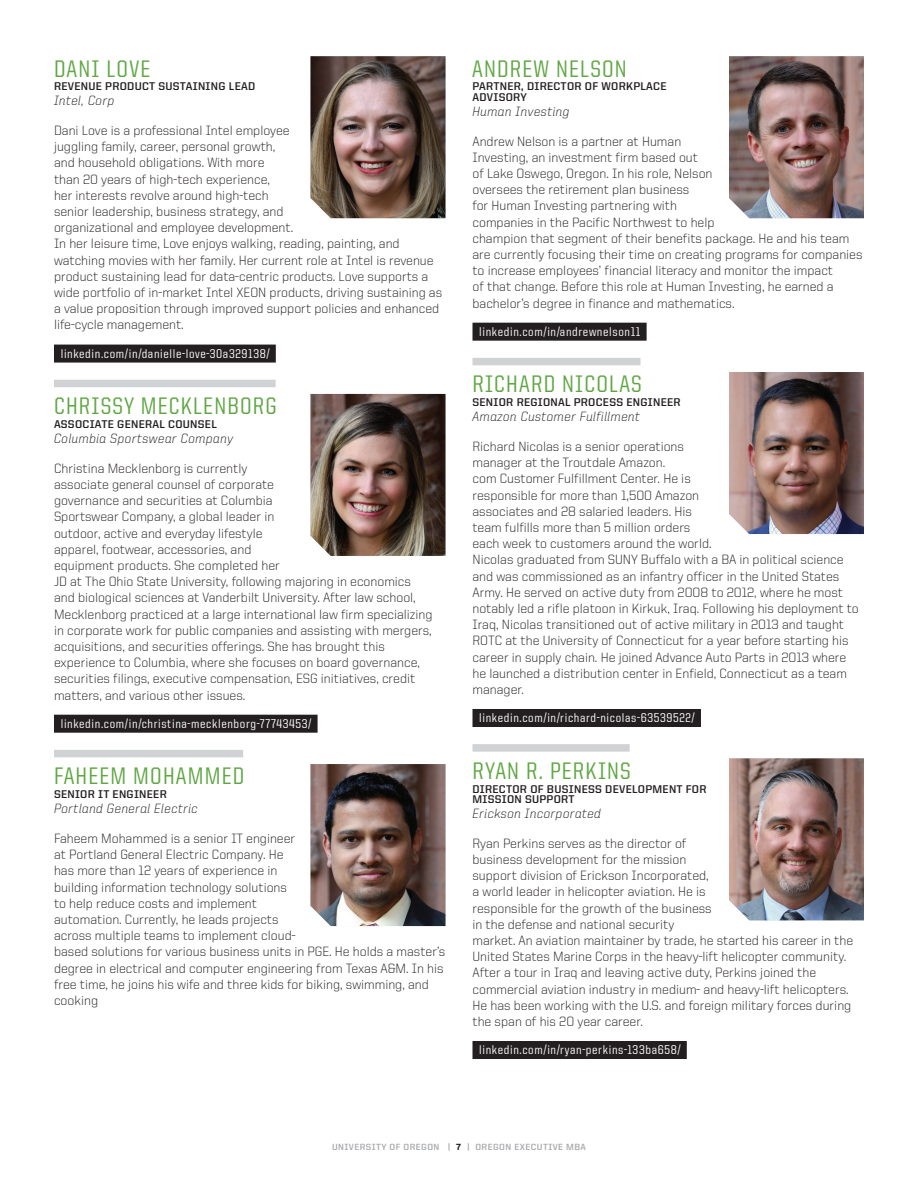
<style>
.page{position:relative;width:918px;height:1188px;background:#fff}
.page>*{position:absolute;margin:0;border:0;box-sizing:border-box;transform-origin:0 0}
.t1{font:500 24px "United Sans Semi Cond";letter-spacing:.05em;color:#60a744}
.t2{font:300 13.5px/16.2px "United Sans Reg";color:#231f20}
.t3{font:300 13.5px "United Italic Reg";letter-spacing:.025em;color:#231f20}
.t4{font:500 12.75px "United Sans Semi Cond";letter-spacing:.05em;color:#fff}
.t5{font:700 11.25px/10.5px "United Sans Reg";letter-spacing:.025em;color:#231f20}
.t6{font:700 9px "United Sans Reg";letter-spacing:.05em;color:#a7a8aa}
.s1{font-weight:800;color:#231f20}
</style>
<div class="page">
<div style="left:54px;top:345px;width:222px;height:18px;background:#231f20"></div>
<div style="left:54px;top:380px;width:222px;height:7px;background:#d1d2d4"></div>
<div style="left:54px;top:715px;width:264px;height:18px;background:#231f20"></div>
<div style="left:54px;top:750px;width:189px;height:7px;background:#d1d2d4"></div>
<img style="left:310px;top:56px;width:136px;height:162px">
<img style="left:310px;top:394px;width:136px;height:162px">
<img style="left:310px;top:764px;width:136px;height:162px">
<div style="left:472px;top:323px;width:175px;height:18px;background:#231f20"></div>
<div style="left:472px;top:358px;width:169px;height:7px;background:#d1d2d4"></div>
<div style="left:472px;top:709px;width:229px;height:18px;background:#231f20"></div>
<div style="left:472px;top:744px;width:158px;height:8px;background:#d1d2d4"></div>
<div style="left:472px;top:1041px;width:215px;height:18px;background:#231f20"></div>
<img style="left:729px;top:56px;width:135px;height:162px">
<img style="left:729px;top:372px;width:135px;height:162px">
<img style="left:729px;top:758px;width:135px;height:162px">
<h1 class="t1" style="left:54px;top:56px;width:98px">DANI LOVE</h1>
<p class="t5" style="left:54px;top:81px;width:203px">REVENUE PRODUCT SUSTAINING LEAD</p>
<p class="t3" style="left:54px;top:94px;width:62px">Intel, Corp</p>
<p class="t2" style="left:54px;top:122px;width:390px">Dani Love is a professional Intel employee<br>juggling family, career, personal growth,<br>and household obligations. With more<br>than 20 years of high-tech experience,<br>her interests revolve around high-tech<br>senior leadership, business strategy, and<br>organizational and employee development.<br>In her leisure time, Love enjoys walking, reading, painting, and watching movies with her family. Her current role at Intel is revenue product sustaining lead for data-centric products. Love supports a wide portfolio of in-market Intel XEON products, driving sustaining as a value proposition through improved support policies and enhanced life-cycle management.</p>
<p class="t4" style="left:61px;top:347px;width:210px">linkedin.com/in/danielle-love-30a329138/</p>
<h1 class="t1" style="left:54px;top:393px;width:224px">CHRISSY MECKLENBORG</h1>
<p class="t5" style="left:54px;top:419px;width:164px">ASSOCIATE GENERAL COUNSEL</p>
<p class="t3" style="left:54px;top:431px;width:181px">Columbia Sportswear Company</p>
<p class="t2" style="left:54px;top:460px;width:380px">Christina Mecklenborg is currently<br>associate general counsel of corporate<br>governance and securities at Columbia<br>Sportswear Company, a global leader in<br>outdoor, active and everyday lifestyle<br>apparel, footwear, accessories, and<br>equipment products. She completed her<br>JD at The Ohio State University, following majoring in economics and biological sciences at Vanderbilt University. After law school, Mecklenborg practiced at a large international law firm specializing in corporate work for public companies and assisting with mergers, acquisitions, and securities offerings. She has brought this experience to Columbia, where she focuses on board governance, securities filings, executive compensation, ESG initiatives, credit matters, and various other issues.</p>
<p class="t4" style="left:61px;top:717px;width:252px">linkedin.com/in/christina-mecklenborg-77743453/</p>
<h1 class="t1" style="left:54px;top:764px;width:192px">FAHEEM MOHAMMED</h1>
<p class="t5" style="left:54px;top:789px;width:114px">SENIOR IT ENGINEER</p>
<p class="t3" style="left:54px;top:802px;width:145px">Portland General Electric</p>
<p class="t2" style="left:54px;top:830px;width:393px">Faheem Mohammed is a senior IT engineer<br>at Portland General Electric Company. He<br>has more than 12 years of experience in<br>building information technology solutions<br>to help reduce costs and implement<br>automation. Currently, he leads projects<br>across multiple teams to implement cloud-<br>based solutions for various business units in PGE. He holds a master’s degree in electrical and computer engineering from Texas A&amp;M. In his free time, he joins his wife and three kids for biking, swimming, and cooking</p>
<h1 class="t1" style="left:472px;top:56px;width:156px">ANDREW NELSON</h1>
<p class="t5" style="left:472px;top:81px;width:196px">PARTNER, DIRECTOR OF WORKPLACE<br>ADVISORY</p>
<p class="t3" style="left:472px;top:104px;width:99px">Human Investing</p>
<p class="t2" style="left:472px;top:133px;width:392px">Andrew Nelson is a partner at Human<br>Investing, an investment firm based out<br>of Lake Oswego, Oregon. In his role, Nelson<br>oversees the retirement plan business<br>for Human Investing partnering with<br>companies in the Pacific Northwest to help<br>champion that segment of their benefits package. He and his team are currently focusing their time on creating programs for companies to increase employees’ financial literacy and monitor the impact<br>of that change. Before this role at Human Investing, he earned a bachelor’s degree in finance and mathematics.</p>
<p class="t4" style="left:479px;top:325px;width:163px">linkedin.com/in/andrewnelson11</p>
<h1 class="t1" style="left:472px;top:372px;width:171px">RICHARD NICOLAS</h1>
<p class="t5" style="left:472px;top:397px;width:210px">SENIOR REGIONAL PROCESS ENGINEER</p>
<p class="t3" style="left:472px;top:410px;width:169px">Amazon Customer Fulfillment</p>
<p class="t2" style="left:472px;top:438px;width:388px">Richard Nicolas is a senior operations<br>manager at the Troutdale Amazon.<br>com Customer Fulfillment Center. He is<br>responsible for more than 1,500 Amazon<br>associates and 28 salaried leaders. His<br>team fulfills more than 5 million orders<br>each week to customers around the world.<br>Nicolas graduated from SUNY Buffalo with a BA in political science and was commissioned as an infantry officer in the United States Army. He served on active duty from 2008 to 2012, where he most notably led a rifle platoon in Kirkuk, Iraq. Following his deployment to Iraq, Nicolas transitioned out of active military in 2013 and taught ROTC at the University of Connecticut for a year before starting his career in supply chain. He joined Advance Auto Parts in 2013 where he launched a distribution center in Enfield, Connecticut as a team manager.</p>
<p class="t4" style="left:479px;top:711px;width:217px">linkedin.com/in/richard-nicolas-63539522/</p>
<h1 class="t1" style="left:472px;top:758px;width:160px">RYAN R. PERKINS</h1>
<p class="t5" style="left:472px;top:783px;width:235px">DIRECTOR OF BUSINESS DEVELOPMENT FOR<br>MISSION SUPPORT</p>
<p class="t3" style="left:472px;top:806px;width:130px">Erickson Incorporated</p>
<p class="t2" style="left:472px;top:835px;width:382px">Ryan Perkins serves as the director of<br>business development for the mission<br>support division of Erickson Incorporated,<br>a world leader in helicopter aviation. He is<br>responsible for the growth of the business<br>in the defense and national security<br>market. An aviation maintainer by trade, he started his career in the United States Marine Corps in the heavy-lift helicopter community.<br>After a tour in Iraq and leaving active duty, Perkins joined the commercial aviation industry in medium- and heavy-lift helicopters.<br>He has been working with the U.S. and foreign military forces during the span of his 20 year career.</p>
<p class="t4" style="left:479px;top:1043px;width:203px">linkedin.com/in/ryan-perkins-133ba658/</p>
<p class="t6" style="left:332px;top:1142px;width:255px">UNIVERSITY OF OREGON | <span class="s1">7</span> | OREGON EXECUTIVE MBA</p>
</div>
